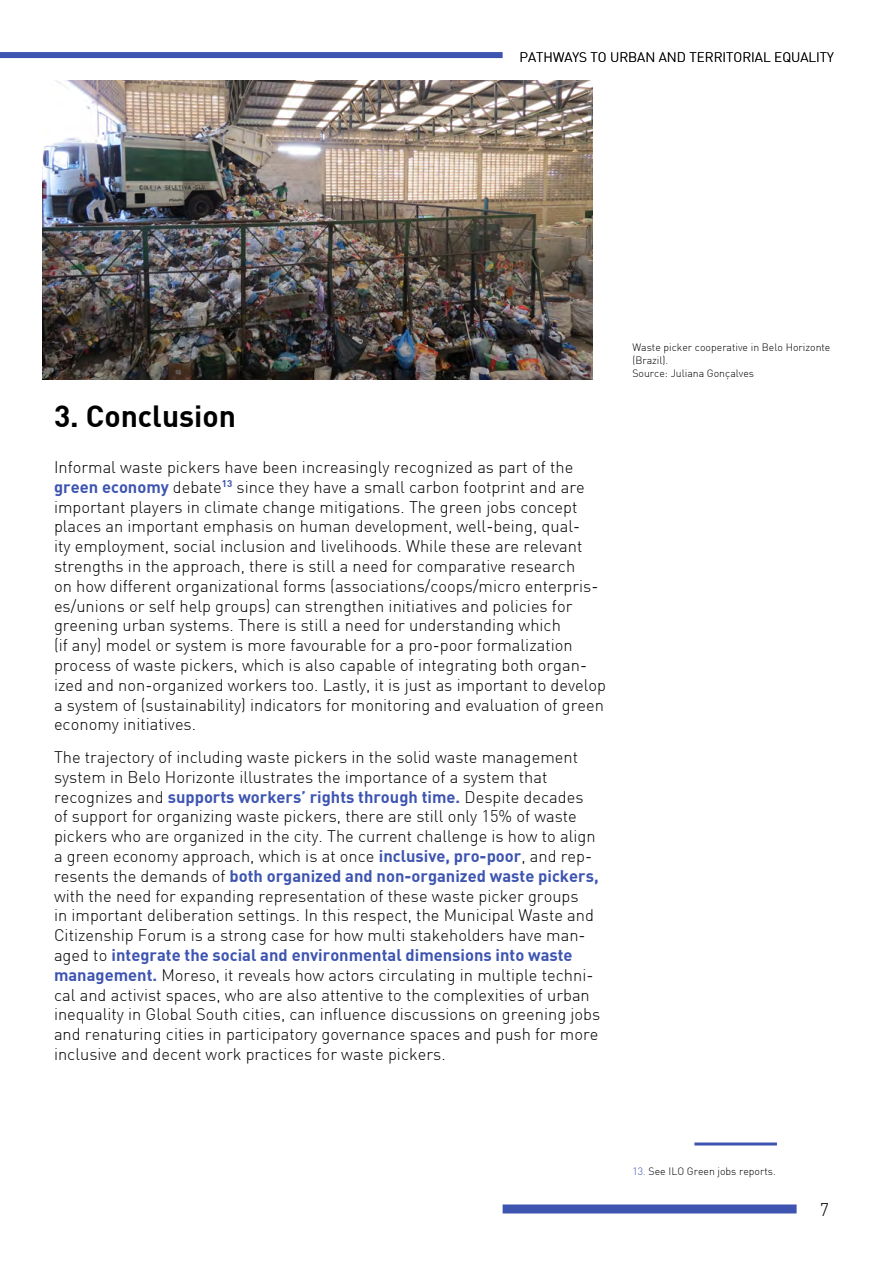
<style>
.page{position:relative;width:893px;height:1263px;background:#fff}
.page>*{position:absolute;margin:0;border:0;box-sizing:border-box;transform-origin:0 0}
.t1{font:700 30px "DIN";color:#000}
.t2{font:300 18px "DIN";color:#000}
.t3{font:300 16.5px/19.8px "DIN";color:#000}
.t4{font:300 13.5px "DIN";color:#000}
.t5{font:300 10.5px/12.6px "DIN";color:#000}
.s1{font-weight:700;color:#3d54b1}
.s2{color:#3d54b1}
</style>
<div class="page">
<div style="left:503px;top:1204px;width:294px;height:9px;background:#3d54b1"></div>
<div style="left:0;top:52px;width:503px;height:6px;background:#3d54b1"></div>
<hr style="left:694px;top:1142px;width:83px;height:3px;background:#3d54b1">
<img style="left:43px;top:81px;width:549px;height:298px">
<p class="t4" style="left:520px;top:49px;width:316px">PATHWAYS TO URBAN AND TERRITORIAL EQUALITY</p>
<h1 class="t1" style="left:54px;top:396px;width:183px">3. Conclusion</h1>
<p class="t3" style="left:54px;top:457px;width:554px">Informal waste pickers have been increasingly recognized as part of the <span class="s1">green economy</span> debate<sup>13</sup> since they have a small carbon footprint and are important players in climate change mitigations. The green jobs concept places an important emphasis on human development, well-being, qual-<br>ity employment, social inclusion and livelihoods. While these are relevant strengths in the approach, there is still a need for comparative research<br>on how different organizational forms (associations/coops/micro enterpris&shy;es/unions or self help groups) can strengthen initiatives and policies for greening urban systems. There is still a need for understanding which<br>(if any) model or system is more favourable for a pro-poor formalization process of waste pickers, which is also capable of integrating both organ&shy;ized and non-organized workers too. Lastly, it is just as important to develop a system of (sustainability) indicators for monitoring and evaluation of green economy initiatives.</p>
<p class="t3" style="left:54px;top:747px;width:548px">The trajectory of including waste pickers in the solid waste management system in Belo Horizonte illustrates the importance of a system that recognizes and <span class="s1">supports workers’ rights through time.</span> Despite decades of support for organizing waste pickers, there are still only 15% of waste pickers who are organized in the city. The current challenge is how to align a green economy approach, which is at once <span class="s1">inclusive, pro-poor</span>, and rep&shy;resents the demands of <span class="s1">both organized and non-organized waste pickers, </span>with the need for expanding representation of these waste picker groups<br>in important deliberation settings. In this respect, the Municipal Waste and Citizenship Forum is a strong case for how multi stakeholders have man&shy;aged to <span class="s1">integrate the social and environmental dimensions into waste management.</span> Moreso, it reveals how actors circulating in multiple techni&shy;cal and activist spaces, who are also attentive to the complexities of urban inequality in Global South cities, can influence discussions on greening jobs and renaturing cities in participatory governance spaces and push for more inclusive and decent work practices for waste pickers.</p>
<p class="t5" style="left:632px;top:341px;width:200px">Waste picker cooperative in Belo Horizonte (Brazil).<br>Source: Juliana Gonçalves</p>
<p class="t5" style="left:632px;top:1165px;width:145px"><span class="s2">13.</span> See ILO Green jobs reports.</p>
<p class="t2" style="left:820px;top:1198px;width:11px">7</p>
</div>
